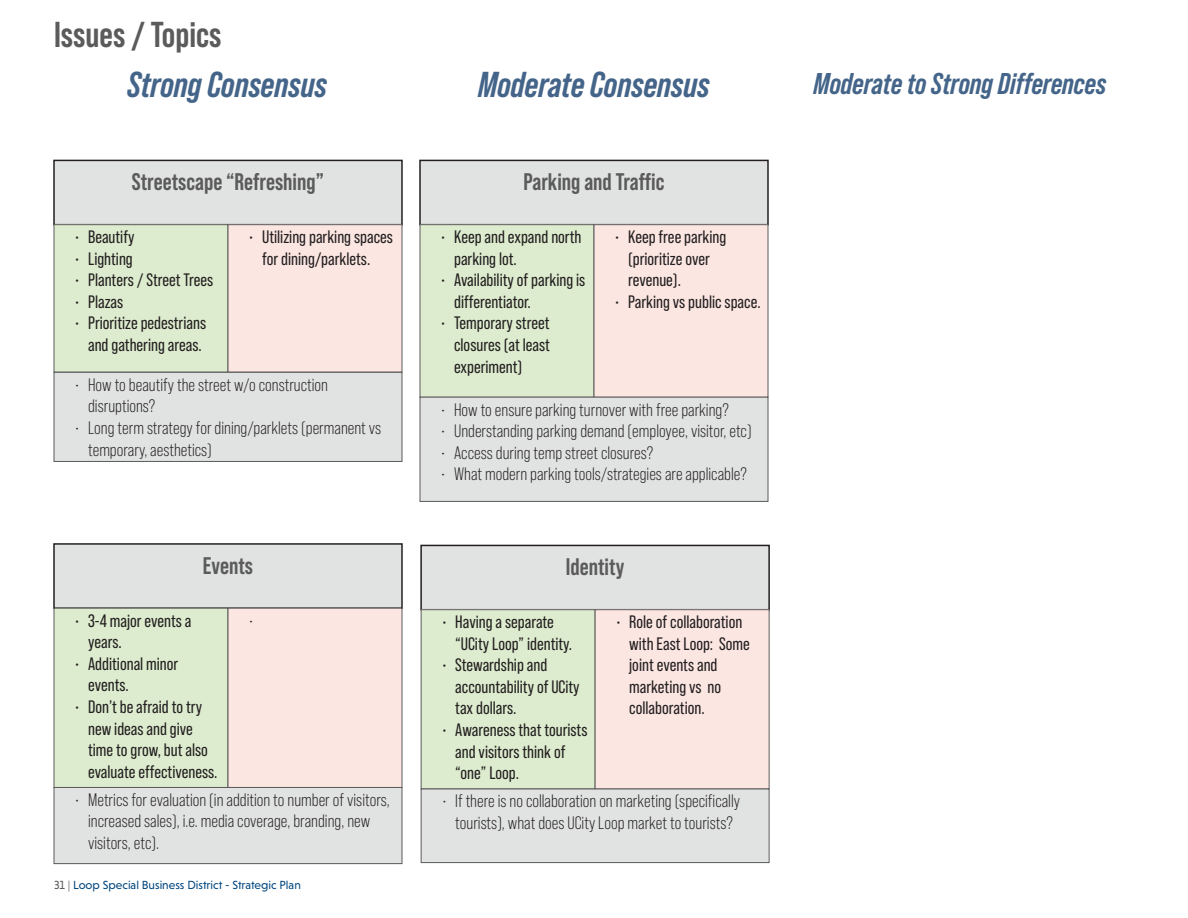
<style>
.page{position:relative;width:1188px;height:918px;background:#fff}
.page>*{position:absolute;margin:0;border:0;box-sizing:border-box;transform-origin:0 0}
.t1{font:italic 700 36px "Bebas Neue Pro";color:#446589}
.t2{font:700 36px "Bebas Neue Pro";color:#5c5b5b}
.t3{font:italic 700 30px "Bebas Neue Pro";color:#446589}
.t4{font:700 24px "Bebas Neue Pro";color:#5c5b5b}
.t5{font:18px/21.6px "Bebas Neue Pro";color:#231f20}
.t6{font:18px/21.6px "Bebas Neue Pro";color:#231f20}
.t7{font:12px "Niveau Grotesk";color:#00467f}
.s1{color:#5c5b5b}
.s2{color:#6f7073}
</style>
<div class="page">
<div style="left:54px;top:160px;width:348px;height:65px;background:#e1e2e2"></div>
<div style="left:53px;top:160px;width:350px;height:65px;border:2px solid #231f20"></div>
<div style="left:54px;top:225px;width:174px;height:147px;background:#ddecce"></div>
<div style="left:54px;top:224px;width:174px;height:148px;border:1px solid #5c5b5b"></div>
<div style="left:228px;top:225px;width:174px;height:147px;background:#fbe6e1"></div>
<div style="left:54px;top:372px;width:348px;height:89px;background:#e1e2e2"></div>
<div style="left:54px;top:372px;width:348px;height:90px;border:1px solid #5c5b5b"></div>
<div style="left:54px;top:544px;width:348px;height:64px;background:#e1e2e2"></div>
<div style="left:53px;top:543px;width:350px;height:66px;border:2px solid #231f20"></div>
<div style="left:54px;top:608px;width:174px;height:179px;background:#ddecce"></div>
<div style="left:54px;top:608px;width:174px;height:180px;border:1px solid #5c5b5b"></div>
<div style="left:228px;top:608px;width:174px;height:179px;background:#fbe6e1"></div>
<div style="left:420px;top:160px;width:348px;height:65px;background:#e1e2e2"></div>
<div style="left:419px;top:160px;width:350px;height:65px;border:2px solid #231f20"></div>
<div style="left:420px;top:225px;width:174px;height:172px;background:#ddecce"></div>
<div style="left:420px;top:224px;width:174px;height:174px;border:1px solid #5c5b5b"></div>
<div style="left:594px;top:225px;width:174px;height:172px;background:#fbe6e1"></div>
<div style="left:420px;top:397px;width:348px;height:104px;background:#e1e2e2"></div>
<div style="left:420px;top:397px;width:348px;height:105px;border:1px solid #5c5b5b"></div>
<div style="left:421px;top:545px;width:348px;height:65px;background:#e1e2e2"></div>
<div style="left:420px;top:545px;width:350px;height:65px;border:2px solid #231f20"></div>
<div style="left:421px;top:610px;width:174px;height:179px;background:#ddecce"></div>
<div style="left:421px;top:609px;width:175px;height:180px;border:1px solid #5c5b5b"></div>
<div style="left:595px;top:610px;width:174px;height:179px;background:#fbe6e1"></div>
<div style="left:595px;top:609px;width:175px;height:180px;border:1px solid #5c5b5b"></div>
<div style="left:54px;top:787px;width:348px;height:77px;background:#e1e2e2"></div>
<div style="left:54px;top:787px;width:348px;height:77px;border:1px solid #5c5b5b"></div>
<div style="left:421px;top:789px;width:348px;height:74px;background:#e1e2e2"></div>
<div style="left:421px;top:789px;width:349px;height:74px;border:1px solid #5c5b5b"></div>
<p class="t2" style="left:54px;top:14px;width:169px">Issues / Topics</p>
<p class="t1" style="left:127px;top:64px;width:201px">Strong Consensus</p>
<p class="t1" style="left:478px;top:64px;width:233px">Moderate Consensus</p>
<p class="t3" style="left:814px;top:66px;width:294px">Moderate to Strong Differences</p>
<p class="t4" style="left:132px;top:168px;width:194px">Streetscape “Refreshing”</p>
<p class="t5" style="left:75px;top:226px;width:61px">• Beautify</p>
<p class="t5" style="left:75px;top:248px;width:60px">• Lighting</p>
<p class="t5" style="left:75px;top:269px;width:140px">• Planters / Street Trees</p>
<p class="t5" style="left:75px;top:291px;width:50px">• Plazas</p>
<p class="t5" style="left:75px;top:312px;width:133px;text-align:center">• Prioritize pedestrians and gathering areas.</p>
<p class="t5" style="left:249px;top:226px;width:146px;text-align:center">• Utilizing parking spaces for dining/parklets.</p>
<p class="t4" style="left:523px;top:168px;width:143px">Parking and Traffic</p>
<p class="t5" style="left:454px;top:226px;width:129px;text-indent:-14px">• Keep and expand north parking lot.</p>
<p class="t5" style="left:454px;top:269px;width:133px;text-indent:-14px">• Availability of parking is differentiator.</p>
<p class="t5" style="left:454px;top:312px;width:97px;text-align:justify;text-indent:-14px">• Temporary street closures (at least experiment)</p>
<p class="t5" style="left:628px;top:226px;width:100px;text-indent:-14px">• Keep free parking (prioritize over revenue).</p>
<p class="t5" style="left:615px;top:291px;width:148px">• Parking vs public space.</p>
<p class="t6" style="left:88px;top:374px;width:241px;text-indent:-14px">• How to beautify the street w/o construction disruptions?</p>
<p class="t6" style="left:88px;top:417px;width:295px;text-indent:-14px">• Long term strategy for dining/parklets (permanent vs temporary, aesthetics)</p>
<p class="t6" style="left:441px;top:399px;width:290px">• How to ensure parking turnover with free parking?</p>
<p class="t6" style="left:441px;top:420px;width:313px">• Understanding parking demand (employee, visitor, etc)</p>
<p class="t6" style="left:441px;top:442px;width:214px">• Access during temp street closures?</p>
<p class="t6" style="left:441px;top:463px;width:308px">• What modern parking tools/strategies are applicable?</p>
<p class="t4" style="left:203px;top:552px;width:52px">Events</p>
<p class="t5" style="left:88px;top:609px;width:105px;text-indent:-14px">• 3-4 major events a years.</p>
<p class="t5" style="left:88px;top:653px;width:92px;text-indent:-14px">• Additional minor events.</p>
<p class="t5" style="left:88px;top:696px;width:131px;text-indent:-14px">• Don’t be afraid to try new ideas and give time to grow, but also evaluate effectiveness.</p>
<p class="t6" style="left:249px;top:610px;width:7px">•</p>
<p class="t4" style="left:566px;top:553px;width:60px">Identity</p>
<p class="t5" style="left:455px;top:611px;width:118px;text-indent:-14px">• Having a separate “UCity Loop” identity.</p>
<p class="t5" style="left:455px;top:654px;width:126px;text-indent:-14px">• Stewardship and accountability of UCity tax dollars.</p>
<p class="t5" style="left:455px;top:719px;width:134px;text-indent:-14px">• Awareness that tourists and visitors think of “one” Loop.</p>
<p class="t5" style="left:629px;top:611px;width:122px;text-indent:-14px">• Role of collaboration with East Loop: Some joint events and marketing vs no collaboration.</p>
<p class="t6" style="left:88px;top:789px;width:303px;text-indent:-14px">• Metrics for evaluation (in addition to number of visitors, increased sales), i.e. media coverage, branding, new visitors, etc).</p>
<p class="t6" style="left:442px;top:790px;width:300px;text-align:center">• If there is no collaboration on marketing (specifically tourists), what does UCity Loop market to tourists?</p>
<p class="t7" style="left:54px;top:878px;width:248px"><span class="s1">31</span> <span class="s2">|</span> Loop Special Business District - Strategic Plan</p>
</div>
